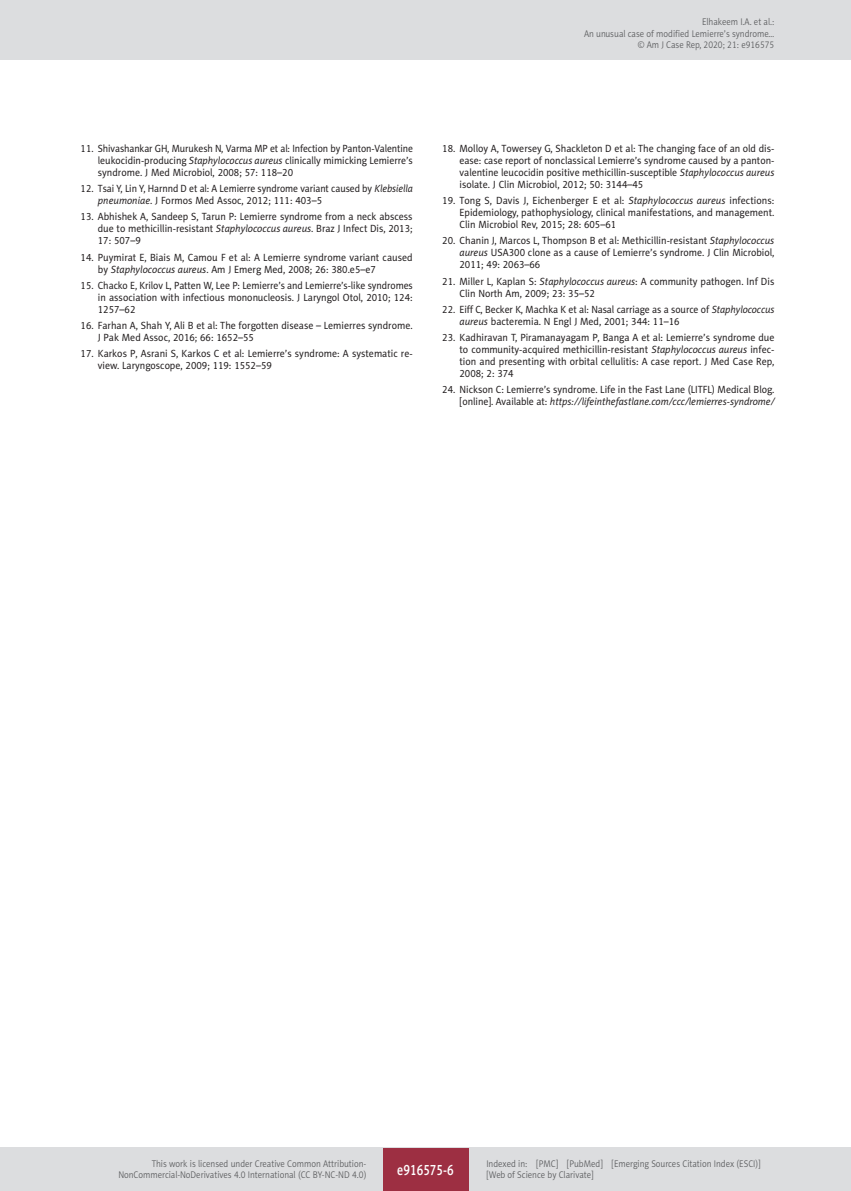
<style>
.page{position:relative;width:851px;height:1191px;background:#fff}
.page>*{position:absolute;margin:0;border:0;box-sizing:border-box;transform-origin:0 0}
.t1{font:15px "Naomi Sans EFN Medium";color:#fff;scale:.8 1}
.AJCR_Referencje_punk{font:10.5px/12px "Naomi Sans EFN";color:#231f20;text-align:justify;scale:.95 1}
.AJCR_Referencje_punk-2{font:10.5px/12px "Naomi Sans EFN";color:#231f20;scale:.93 1}
.AJCR_Referencje_punk-3{font:10.5px/12px "Naomi Sans EFN";color:#231f20;text-align:justify;scale:.92 1}
.t2{font:9.75px/11.2px "Naomi Sans EFN Light";color:#57585a;text-align:right;scale:.9 1}
.s1{font-style:italic}
</style>
<div class="page">
<div style="left:0;top:0;width:850px;height:60px;background:#dcdddf"></div>
<div style="left:0;top:1148px;width:850px;height:43px;background:#dcdddf"></div>
<div style="left:383px;top:1147px;width:85px;height:43px;background:#9d2f42"></div>
<p class="t2" style="left:584px;top:16px;width:213px">Elhakeem I.A. et al.:<br>An unusual case of modified Lemierre’s syndrome… © Am J Case Rep, 2020; 21: e916575</p>
<p class="AJCR_Referencje_punk-3" style="left:98px;top:142px;width:344px;text-indent:-17px">11. Shivashankar GH, Murukesh N, Varma MP et al: Infection by Panton-Valentine leukocidin-producing <span class="s1">Staphylococcus aureus</span> clinically mimicking Lemierre’s syndrome. J Med Microbiol, 2008; 57: 118–20</p>
<p class="AJCR_Referencje_punk-2" style="left:98px;top:183px;width:340px;text-indent:-17px">12. Tsai Y, Lin Y, Harnnd D et al: A Lemierre syndrome variant caused by <span class="s1">Klebsiella pneumoniae</span>. J Formos Med Assoc, 2012; 111: 403–5</p>
<p class="AJCR_Referencje_punk" style="left:98px;top:211px;width:333px;text-indent:-17px">13. Abhishek A, Sandeep S, Tarun P: Lemierre syndrome from a neck abscess due to methicillin-resistant <span class="s1">Staphylococcus aureus</span>. Braz J Infect Dis, 2013; 17: 507–9</p>
<p class="AJCR_Referencje_punk" style="left:98px;top:251px;width:333px;text-indent:-17px">14. Puymirat E, Biais M, Camou F et al: A Lemierre syndrome variant caused by <span class="s1">Staphylococcus aureus</span>. Am J Emerg Med, 2008; 26: 380.e5–e7</p>
<p class="AJCR_Referencje_punk-2" style="left:98px;top:279px;width:340px;text-align:justify;text-indent:-17px">15. Chacko E, Krilov L, Patten W, Lee P: Lemierre’s and Lemierre’s-like syndromes in association with infectious mononucleosis. J Laryngol Otol, 2010; 124:<br>1257–62</p>
<p class="AJCR_Referencje_punk" style="left:98px;top:320px;width:333px;text-indent:-17px">16. Farhan A, Shah Y, Ali B et al: The forgotten disease – Lemierres syndrome.<br>J Pak Med Assoc, 2016; 66: 1652–55</p>
<p class="AJCR_Referencje_punk" style="left:98px;top:348px;width:333px;text-indent:-17px">17. Karkos P, Asrani S, Karkos C et al: Lemierre’s syndrome: A systematic re&shy;view. Laryngoscope, 2009; 119: 1552–59</p>
<p class="AJCR_Referencje_punk" style="left:459px;top:142px;width:333px;text-indent:-17px">18. Molloy A, Towersey G, Shackleton D et al: The changing face of an old dis&shy;ease: case report of nonclassical Lemierre’s syndrome caused by a panton&shy;valentine leucocidin positive methicillin-susceptible <span class="s1">Staphylococcus aureus </span>isolate. J Clin Microbiol, 2012; 50: 3144–45</p>
<p class="AJCR_Referencje_punk" style="left:459px;top:195px;width:333px;text-indent:-17px">19. Tong S, Davis J, Eichenberger E et al: <span class="s1">Staphylococcus aureus</span> infections:<br>Epidemiology, pathophysiology, clinical manifestations, and management.<br>Clin Microbiol Rev, 2015; 28: 605–61</p>
<p class="AJCR_Referencje_punk" style="left:459px;top:235px;width:333px;text-indent:-17px">20. Chanin J, Marcos L, Thompson B et al: Methicillin-resistant <span class="s1">Staphylococcus aureus</span> USA300 clone as a cause of Lemierre’s syndrome. J Clin Microbiol, 2011; 49: 2063–66</p>
<p class="AJCR_Referencje_punk" style="left:459px;top:275px;width:333px;text-indent:-17px">21. Miller L, Kaplan S: <span class="s1">Staphylococcus aureus</span>: A community pathogen. Inf Dis<br>Clin North Am, 2009; 23: 35–52</p>
<p class="AJCR_Referencje_punk-2" style="left:459px;top:303px;width:340px;text-indent:-17px">22. Eiff C, Becker K, Machka K et al: Nasal carriage as a source of <span class="s1">Staphylococcus aureus</span> bacteremia. N Engl J Med, 2001; 344: 11–16</p>
<p class="AJCR_Referencje_punk" style="left:459px;top:332px;width:333px;text-indent:-17px">23. Kadhiravan T, Piramanayagam P, Banga A et al: Lemierre’s syndrome due to community-acquired methicillin-resistant <span class="s1">Staphylococcus aureus</span> infec&shy;tion and presenting with orbital cellulitis: A case report. J Med Case Rep, 2008; 2: 374</p>
<p class="AJCR_Referencje_punk" style="left:442px;top:384px;width:351px;text-align:right">24. Nickson C: Lemierre’s syndrome. Life in the Fast Lane (LITFL) Medical Blog. [online]. Available at: <span class="s1">https://lifeinthefastlane.com/ccc/lemierres-syndrome/</span></p>
<p class="t2" style="left:118px;top:1158px;width:277px">This work is licensed under Creative Common Attribution-<br>NonCommercial-NoDerivatives 4.0 International (CC BY-NC-ND 4.0)</p>
<h1 class="t1" style="left:397px;top:1160px;width:72px">e916575-6</h1>
<p class="t2" style="left:486px;top:1158px;width:306px;text-align:left">Indexed in: [PMC] [PubMed] [Emerging Sources Citation Index (ESCI)] [Web of Science by Clarivate]</p>
</div>
